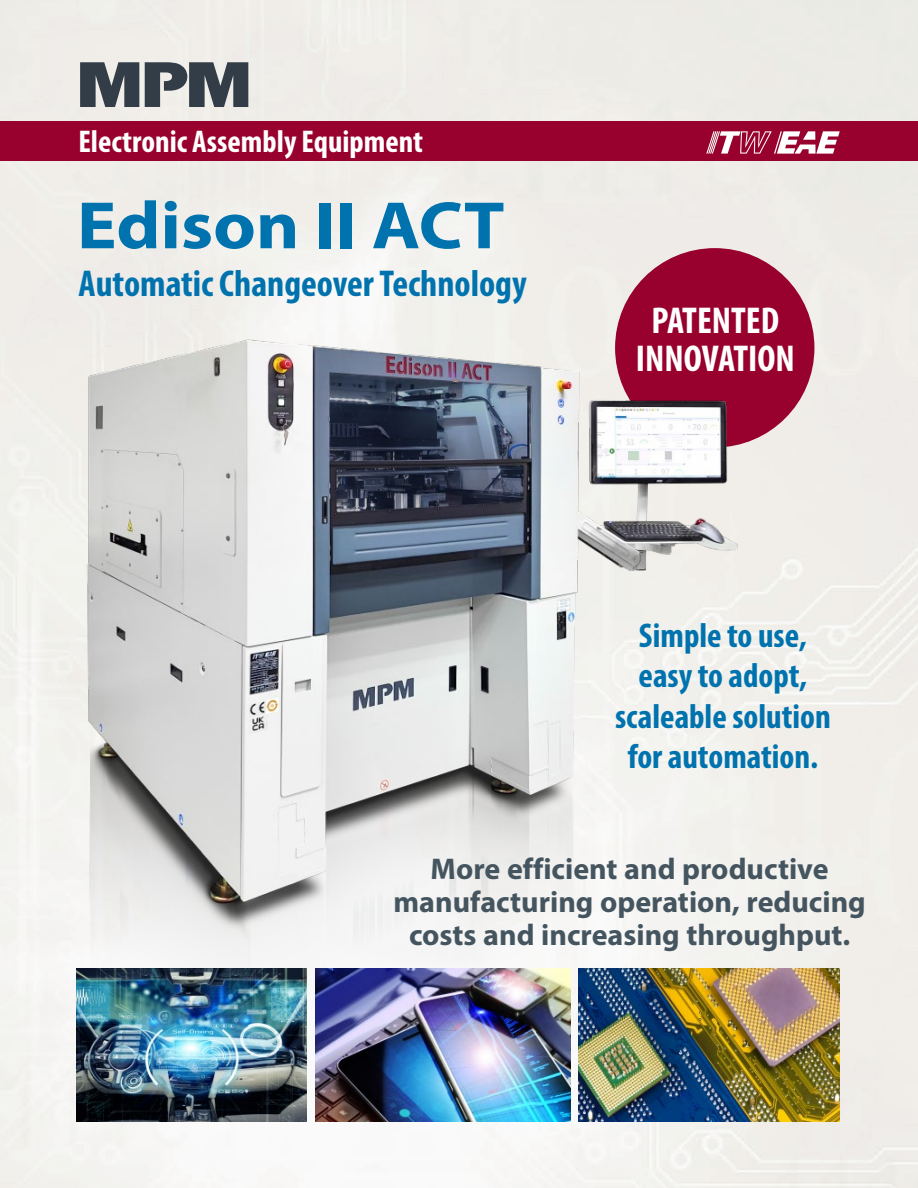
<style>
.page{position:relative;width:918px;height:1188px;background:#fff}
.page>*{position:absolute;margin:0;border:0;box-sizing:border-box;transform-origin:0 0}
.t1{font:700 67.5px "Myriad Pro";color:#0073ae;scale:1.1 1}
.t2{font:700 condensed 37.5px "Myriad Pro";color:#0073ae}
.t3{font:700 condensed 37.5px "Myriad Pro";color:#fff}
.t4{font:700 condensed 34.5px/40.5px "Myriad Pro";color:#0073ae;text-align:center}
.Despatch_head{font:700 condensed 31.5px "Myriad Pro";color:#fff}
.Title-sub{font:700 30px/33px "Myriad Pro";color:#45555f;text-align:center}
</style>
<div class="page">
<img style="left:0;top:0;width:918px;height:1188px">
<div style="left:615px;top:248px;width:199px;height:199px;background:#98012d;border-radius:50%"></div>
<img style="left:51px;top:291px;width:703px;height:754px">
<div style="left:0;top:121px;width:918px;height:40px;background:#98012d"></div>
<svg style="left:80px;top:62px;width:59px;height:45px"></svg>
<svg style="left:145px;top:62px;width:103px;height:45px"></svg>
<svg style="left:706px;top:131px;width:134px;height:23px"></svg>
<img style="left:76px;top:969px;width:230px;height:152px">
<img style="left:315px;top:969px;width:255px;height:152px">
<img style="left:578px;top:969px;width:261px;height:152px">
<p class="Despatch_head" style="left:79px;top:122px;width:346px">Electronic Assembly Equipment</p>
<p class="t1" style="left:77px;top:181px;width:390px">Edison II ACT</p>
<p class="t2" style="left:79px;top:260px;width:450px">Automatic Changeover Technology</p>
<p class="t3" style="left:651px;top:297px;width:129px">PATENTED</p>
<p class="t3" style="left:636px;top:335px;width:161px">INNOVATION</p>
<p class="t4" style="left:615px;top:614px;width:217px">Simple to use, easy to adopt, scaleable solution for automation.</p>
<p class="Title-sub" style="left:393px;top:852px;width:474px">More efficient and productive manufacturing operation, reducing costs and increasing throughput.</p>
</div>
